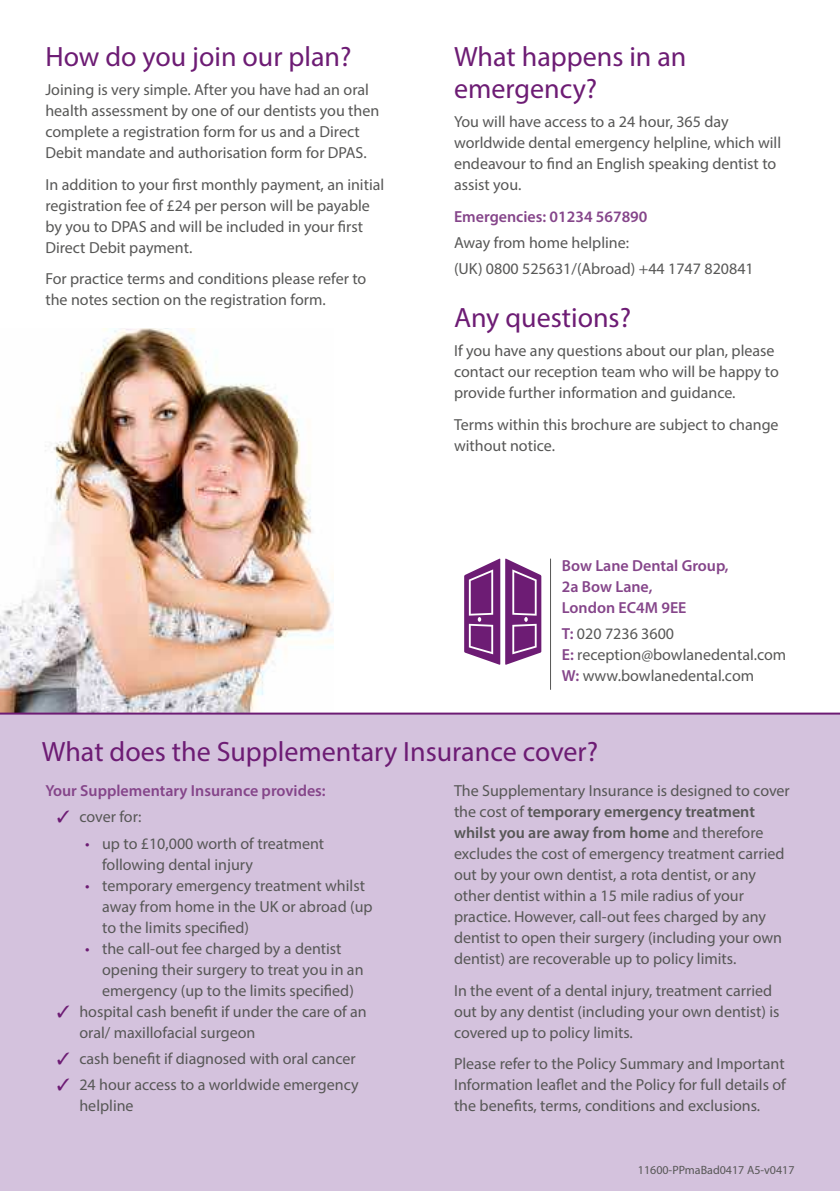
<style>
.page{position:relative;width:840px;height:1191px;background:#fff}
.page>*{position:absolute;margin:0;border:0;box-sizing:border-box;transform-origin:0 0}
.t1{font:28px/32px "Myriad Pro";color:#6d1c74}
.t2{font:16px/21px "Myriad Pro";color:#575756}
.t3{font:600 16px/21px "Myriad Pro";color:#85458a}
.t4{font:12px "Myriad Pro";color:#575756}
.s1{font-weight:600;color:#85458a}
.s2{color:#6d1c74}
.s3{font-weight:600}
</style>
<div class="page">
<img style="left:0;top:329px;width:333px;height:383px">
<div style="left:0;top:714px;width:839px;height:477px;background:#d4c2dd"></div>
<svg style="left:464px;top:558px;width:77px;height:106px"></svg>
<hr style="left:549px;top:558px;width:1px;height:132px;background:#575756">
<hr style="left:0;top:712px;width:839px;height:2px;background:#6d1c74">
<h1 class="t1" style="left:45px;top:43px;width:307px">How do you join our plan?</h1>
<p class="t2" style="left:45px;top:81px;width:335px">Joining is very simple. After you have had an oral health assessment by one of our dentists you then complete a registration form for us and a Direct Debit mandate and authorisation form for DPAS.</p>
<p class="t2" style="left:45px;top:175px;width:340px">In addition to your first monthly payment, an initial registration fee of £24 per person will be payable by you to DPAS and will be included in your first Direct Debit payment.</p>
<p class="t2" style="left:45px;top:270px;width:322px">For practice terms and conditions please refer to the notes section on the registration form.</p>
<h1 class="t1" style="left:454px;top:43px;width:234px">What happens in an emergency?</h1>
<p class="t2" style="left:454px;top:113px;width:328px">You will have access to a 24 hour, 365 day worldwide dental emergency helpline, which will endeavour to find an English speaking dentist to assist you.</p>
<p class="t3" style="left:454px;top:207px;width:195px">Emergencies: 01234 567890</p>
<p class="t2" style="left:454px;top:231px;width:301px;line-height:26.2px">Away from home helpline:<br>(UK) 0800 525631/(Abroad) +44 1747 820841</p>
<h1 class="t1" style="left:454px;top:304px;width:178px">Any questions?</h1>
<p class="t2" style="left:454px;top:342px;width:326px">If you have any questions about our plan, please contact our reception team who will be happy to provide further information and guidance.</p>
<p class="t2" style="left:454px;top:415px;width:326px">Terms within this brochure are subject to change without notice.</p>
<p class="t3" style="left:561px;top:556px;width:168px">Bow Lane Dental Group,<br>2a Bow Lane,<br>London EC4M 9EE</p>
<p class="t2" style="left:561px;top:624px;width:226px"><span class="s1">T:</span> 020 7236 3600<br><span class="s1">E:</span> reception@bowlanedental.com<br><span class="s1">W:</span> www.bowlanedental.com</p>
<h1 class="t1" style="left:42px;top:738px;width:557px">What does the Supplementary Insurance cover?</h1>
<p class="t3" style="left:45px;top:781px;width:282px">Your Supplementary Insurance provides:</p>
<p class="t2" style="left:79px;top:808px;width:63px">cover for:</p>
<p class="t2" style="left:102px;top:834px;width:223px;text-indent:-17px"><span class="s2">•</span> up to £10,000 worth of treatment following dental injury</p>
<p class="t2" style="left:102px;top:876px;width:272px;text-indent:-17px"><span class="s2">•</span> temporary emergency treatment whilst away from home in the UK or abroad (up to the limits specified)</p>
<p class="t2" style="left:85px;top:939px;width:258px"><span class="s2">•</span> the call-out fee charged by a dentist</p>
<p class="t2" style="left:102px;top:960px;width:263px">opening their surgery to treat you in an</p>
<p class="t2" style="left:102px;top:981px;width:253px">emergency (up to the limits specified)</p>
<p class="t2" style="left:79px;top:1002px;width:289px">hospital cash benefit if under the care of an</p>
<p class="t2" style="left:79px;top:1023px;width:177px">oral/ maxillofacial surgeon</p>
<p class="t2" style="left:79px;top:1046px;width:281px;line-height:26.2px">cash benefit if diagnosed with oral cancer<br>24 hour access to a worldwide emergency</p>
<p class="t2" style="left:79px;top:1096px;width:56px">helpline</p>
<p class="t2" style="left:454px;top:781px;width:337px">The Supplementary Insurance is designed to cover the cost of <span class="s3">temporary emergency treatment whilst you are away from home</span> and therefore excludes the cost of emergency treatment carried out by your own dentist, a rota dentist, or any other dentist within a 15 mile radius of your practice. However, call-out fees charged by any dentist to open their surgery (including your own dentist) are recoverable up to policy limits.</p>
<p class="t2" style="left:454px;top:981px;width:327px">In the event of a dental injury, treatment carried out by any dentist (including your own dentist) is covered up to policy limits.</p>
<p class="t2" style="left:454px;top:1054px;width:333px;text-align:justify">Please refer to the Policy Summary and Important Information leaflet and the Policy for full details of the benefits, terms, conditions and exclusions.</p>
<p class="t4" style="left:637px;top:1165px;width:158px">11600-PPmaBad0417 A5-v0417</p>
</div>
